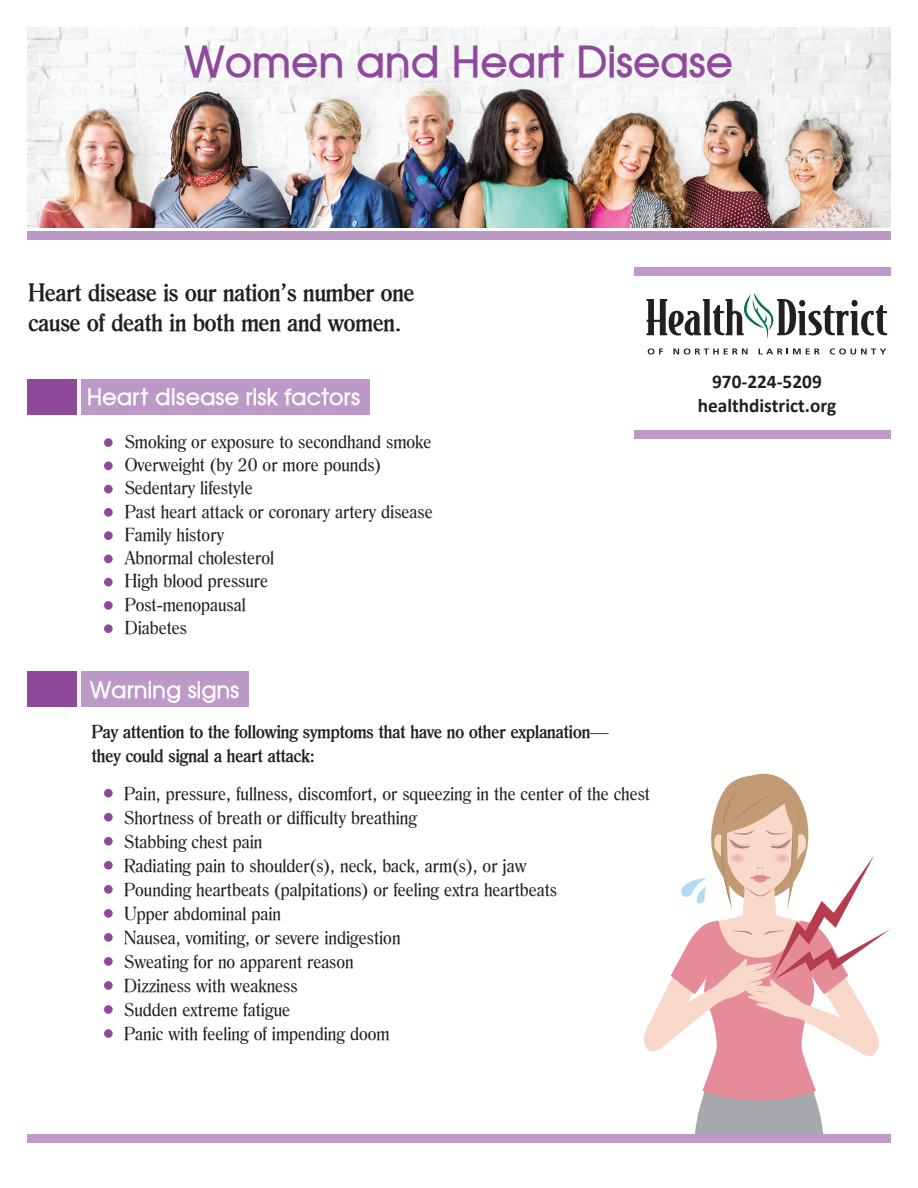
<style>
.page{position:relative;width:918px;height:1188px;background:#fff}
.page>*{position:absolute;margin:0;border:0;box-sizing:border-box;transform-origin:0 0}
.t1{font:700 42px "Atilla";letter-spacing:.02em;color:#8e499b}
.t2{font:700 24px/30px "Roomy";color:#231f20}
.t3{font:700 22.5px "Atilla";letter-spacing:.02em;color:#fff}
.t4{font:700 19.5px/24px "Calibri";color:#231f20;text-align:center}
.t5{font:18px/24px "Roomy Normal";color:#231f20}
.t6{font:700 18px/24px "Roomy";color:#231f20}
</style>
<div class="page">
<svg style="left:640px;top:773px;width:250px;height:362px"></svg>
<img style="left:27px;top:27px;width:864px;height:200px">
<div style="left:27px;top:232px;width:864px;height:8px;background:#bc99c7"></div>
<div style="left:27px;top:1135px;width:864px;height:8px;background:#bc99c7"></div>
<div style="left:81px;top:379px;width:289px;height:35px;background:#bc99c7"></div>
<div style="left:27px;top:379px;width:50px;height:35px;background:#8e499b"></div>
<div style="left:104px;top:438px;width:9px;height:9px;background:#8e499b;border-radius:50%"></div>
<div style="left:104px;top:462px;width:9px;height:8px;background:#8e499b;border-radius:50%"></div>
<div style="left:104px;top:485px;width:9px;height:8px;background:#8e499b;border-radius:50%"></div>
<div style="left:104px;top:508px;width:9px;height:9px;background:#8e499b;border-radius:50%"></div>
<div style="left:104px;top:555px;width:9px;height:8px;background:#8e499b;border-radius:50%"></div>
<div style="left:104px;top:578px;width:9px;height:8px;background:#8e499b;border-radius:50%"></div>
<div style="left:104px;top:601px;width:9px;height:9px;background:#8e499b;border-radius:50%"></div>
<div style="left:104px;top:624px;width:9px;height:9px;background:#8e499b;border-radius:50%"></div>
<div style="left:104px;top:531px;width:9px;height:9px;background:#8e499b;border-radius:50%"></div>
<div style="left:104px;top:1005px;width:9px;height:9px;background:#8e499b;border-radius:50%"></div>
<div style="left:104px;top:1029px;width:9px;height:9px;background:#8e499b;border-radius:50%"></div>
<div style="left:104px;top:981px;width:9px;height:9px;background:#8e499b;border-radius:50%"></div>
<div style="left:104px;top:957px;width:9px;height:9px;background:#8e499b;border-radius:50%"></div>
<div style="left:104px;top:933px;width:9px;height:9px;background:#8e499b;border-radius:50%"></div>
<div style="left:104px;top:885px;width:9px;height:9px;background:#8e499b;border-radius:50%"></div>
<div style="left:104px;top:861px;width:9px;height:9px;background:#8e499b;border-radius:50%"></div>
<div style="left:104px;top:837px;width:9px;height:9px;background:#8e499b;border-radius:50%"></div>
<div style="left:104px;top:813px;width:9px;height:9px;background:#8e499b;border-radius:50%"></div>
<div style="left:104px;top:789px;width:9px;height:8px;background:#8e499b;border-radius:50%"></div>
<div style="left:104px;top:909px;width:9px;height:9px;background:#8e499b;border-radius:50%"></div>
<div style="left:27px;top:671px;width:50px;height:36px;background:#8e499b"></div>
<div style="left:81px;top:671px;width:167px;height:36px;background:#bc99c7"></div>
<div style="left:634px;top:267px;width:257px;height:8px;background:#bc99c7"></div>
<div style="left:634px;top:430px;width:257px;height:8px;background:#bc99c7"></div>
<svg style="left:648px;top:348px;width:15px;height:7px"></svg>
<svg style="left:673px;top:348px;width:75px;height:7px"></svg>
<svg style="left:759px;top:349px;width:61px;height:5px"></svg>
<svg style="left:830px;top:348px;width:56px;height:7px"></svg>
<svg style="left:647px;top:293px;width:240px;height:46px"></svg>
<h1 class="t1" style="left:185px;top:34px;width:549px">Women and Heart Disease</h1>
<h2 class="t2" style="left:28px;top:274px;width:388px">Heart disease is our nation’s number one cause of death in both men and women.</h2>
<p class="t3" style="left:87px;top:382px;width:274px">Heart disease risk factors</p>
<p class="t5" style="left:125px;top:427px;width:309px;line-height:23.2px">Smoking or exposure to secondhand smoke<br>Overweight (by 20 or more pounds)<br>Sedentary lifestyle<br>Past heart attack or coronary artery disease<br>Family history<br>Abnormal cholesterol<br>High blood pressure<br>Post-menopausal<br>Diabetes</p>
<p class="t3" style="left:90px;top:674px;width:150px">Warning signs</p>
<p class="t6" style="left:92px;top:717px;width:518px">Pay attention to the following symptoms that have no other explanation— they could signal a heart attack:</p>
<p class="t5" style="left:124px;top:779px;width:527px">Pain, pressure, fullness, discomfort, or squeezing in the center of the chest Shortness of breath or difficulty breathing<br>Stabbing chest pain<br>Radiating pain to shoulder(s), neck, back, arm(s), or jaw<br>Pounding heartbeats (palpitations) or feeling extra heartbeats<br>Upper abdominal pain<br>Nausea, vomiting, or severe indigestion<br>Sweating for no apparent reason<br>Dizziness with weakness<br>Sudden extreme fatigue<br>Panic with feeling of impending doom</p>
<p class="t4" style="left:698px;top:369px;width:140px">970-224-5209 healthdistrict.org</p>
</div>
